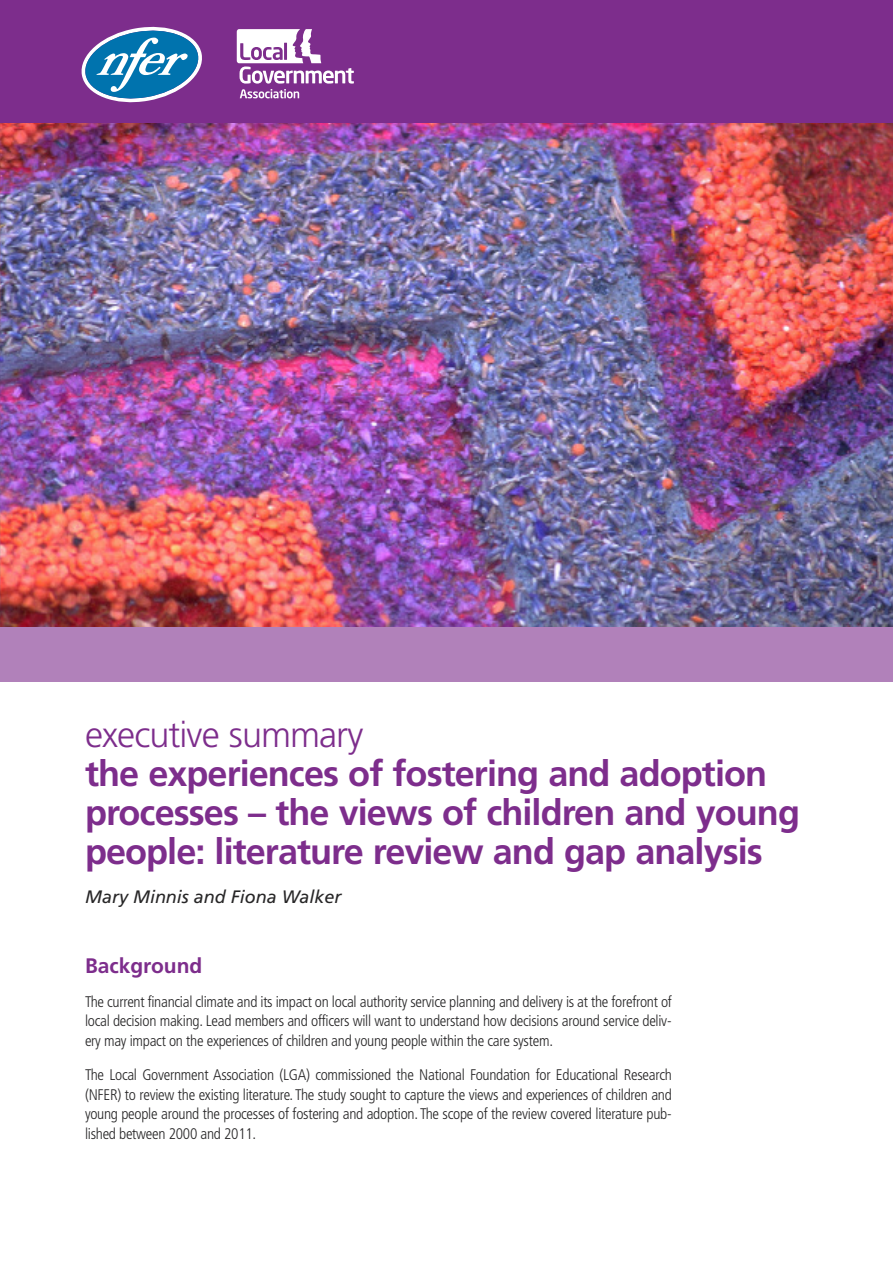
<style>
.page{position:relative;width:893px;height:1263px;background:#fff}
.page>*{position:absolute;margin:0;border:0;box-sizing:border-box;transform-origin:0 0}
.t1{font:700 36px/39px "Frutiger";letter-spacing:-.025em;color:#7d2d8c}
.t2{font:300 36px "Frutiger";letter-spacing:-.025em;color:#7d2d8c}
.t3{font:700 21px "Frutiger";color:#7d2d8c}
.t4{font:italic 18px "Frutiger";color:#272627}
.t5{font:300 condensed 15.3px/19.5px "Frutiger";letter-spacing:-.02em;color:#272627;text-align:justify}
</style>
<div class="page">
<img style="left:0;top:123px;width:893px;height:504px">
<div style="left:0;top:627px;width:893px;height:54px;background:#b181ba"></div>
<div style="left:0;top:0;width:893px;height:123px;background:#7d2d8c"></div>
<svg style="left:82px;top:27px;width:120px;height:75px"></svg>
<svg style="left:237px;top:29px;width:117px;height:69px"></svg>
<h1 class="t2" style="left:85px;top:720px;width:280px">executive summary</h1>
<h1 class="t1" style="left:85px;top:757px;width:716px">the experiences of fostering and adoption processes – the views of children and young people: literature review and gap analysis</h1>
<p class="t4" style="left:85px;top:890px;width:258px">Mary Minnis and Fiona Walker</p>
<h2 class="t3" style="left:85px;top:957px;width:119px">Background</h2>
<p class="t5" style="left:85px;top:993px;width:588px">The current financial climate and its impact on local authority service planning and delivery is at the forefront of local decision making. Lead members and officers will want to understand how decisions around service deliv&shy;ery may impact on the experiences of children and young people within the care system.</p>
<p class="t5" style="left:85px;top:1066px;width:588px">The Local Government Association (LGA) commissioned the National Foundation for Educational Research (NFER) to review the existing literature. The study sought to capture the views and experiences of children and young people around the processes of fostering and adoption. The scope of the review covered literature pub&shy;lished between 2000 and 2011.</p>
</div>
